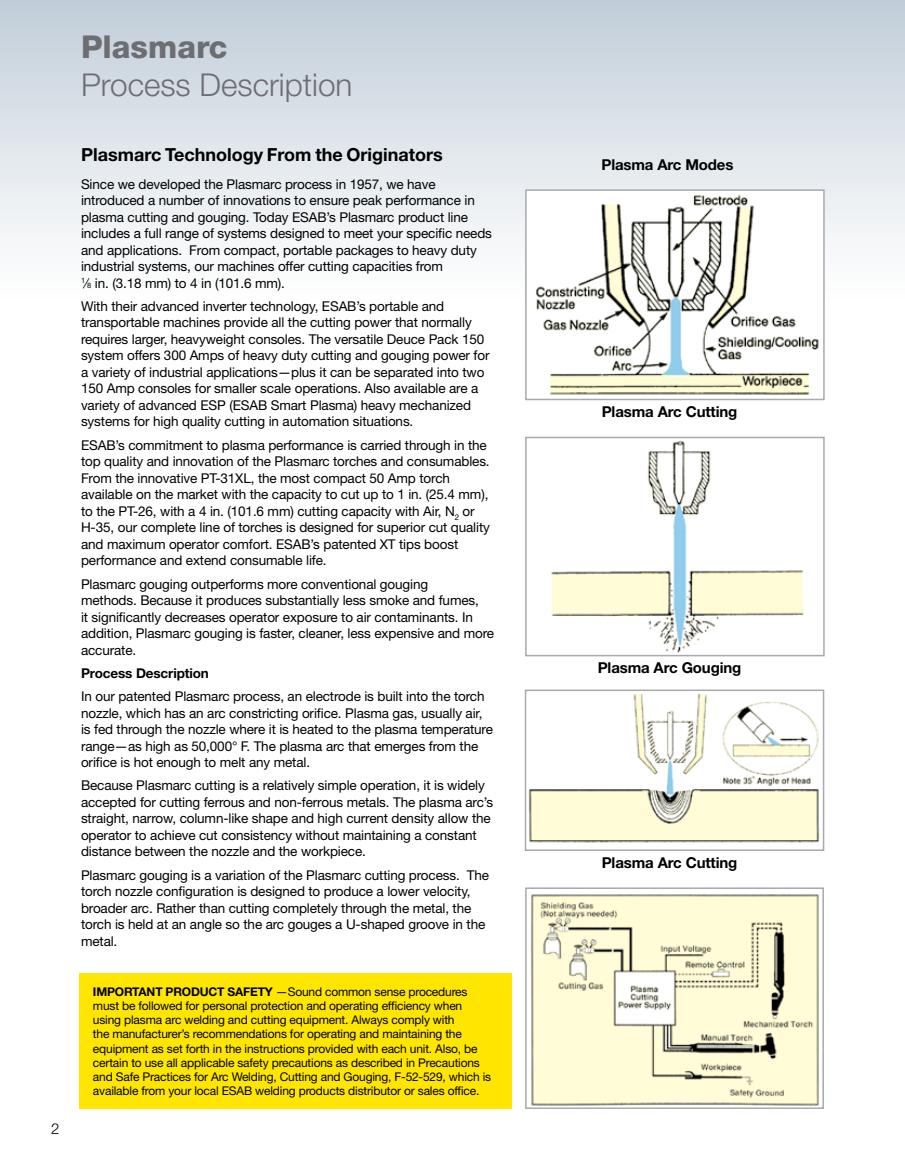
<style>
.page{position:relative;width:905px;height:1175px;background:#fff}
.page>*{position:absolute;margin:0;border:0;box-sizing:border-box;transform-origin:0 0}
.t1{font:300 31.5px "Helvetica Neue LT Std";color:#6d6e71}
.t2{font:800 31.5px "Helvetica Neue LT Std";color:#6d6e71}
.t3{font:700 18px "Helvetica Neue LT Std";color:#000}
.t4{font:700 15px "Helvetica Neue LT Std";letter-spacing:-.01em;color:#000}
.t5{font:300 15px "Helvetica Neue LT Std";color:#000}
.t6{font:13.5px/16.5px "Helvetica Neue LT Std";letter-spacing:-.01em;color:#000}
.t7{font:700 13.5px "Helvetica Neue LT Std";letter-spacing:-.01em;color:#000}
.t8{font:12px/14.2px "Helvetica Neue LT Std";letter-spacing:-.015em;color:#000}
.s1{font-size:7.35px}
.s2{font-weight:700}
</style>
<div class="page">
<div style="left:0;top:0;width:904px;height:429px;background:linear-gradient(to bottom,#c8d3dd,#fff)"></div>
<img style="left:531px;top:894px;width:288px;height:211px">
<div style="left:525px;top:887px;width:299px;height:221px;border:2px solid #a7a9ac"></div>
<img style="left:551px;top:440px;width:253px;height:213px">
<div style="left:525px;top:437px;width:299px;height:219px;border:2px solid #a7a9ac"></div>
<img style="left:528px;top:693px;width:292px;height:150px">
<div style="left:524px;top:689px;width:300px;height:162px;border:2px solid #a7a9ac"></div>
<img style="left:534px;top:192px;width:287px;height:205px">
<div style="left:525px;top:189px;width:299px;height:211px;border:2px solid #a7a9ac"></div>
<div style="left:79px;top:973px;width:433px;height:135px;background:#ffe600"></div>
<p class="t5" style="left:51px;top:1119px;width:10px">2</p>
<h1 class="t2" style="left:81px;top:28px;width:148px">Plasmarc</h1>
<h1 class="t1" style="left:81px;top:66px;width:273px">Process Description</h1>
<h2 class="t3" style="left:81px;top:144px;width:363px">Plasmarc Technology From the Originators</h2>
<p class="t6" style="left:81px;top:175px;width:412px">Since we developed the Plasmarc process in 1957, we have introduced a number of innovations to ensure peak performance in plasma cutting and gouging. Today ESAB’s Plasmarc product line includes a full range of systems designed to meet your specific needs and applications. From compact, portable packages to heavy duty industrial systems, our machines offer cutting capacities from<br><sup>1</sup>⁄<span class="s1">8</span> in. (3.18 mm) to 4 in (101.6 mm).</p>
<p class="t6" style="left:81px;top:298px;width:410px">With their advanced inverter technology, ESAB’s portable and transportable machines provide all the cutting power that normally requires larger, heavyweight consoles. The versatile Deuce Pack 150 system offers 300 Amps of heavy duty cutting and gouging power for a variety of industrial applications—plus it can be separated into two 150 Amp consoles for smaller scale operations. Also available are a variety of advanced ESP (ESAB Smart Plasma) heavy mechanized systems for high quality cutting in automation situations.</p>
<p class="t6" style="left:81px;top:436px;width:410px">ESAB’s commitment to plasma performance is carried through in the top quality and innovation of the Plasmarc torches and consumables.<br>From the innovative PT-31XL, the most compact 50 Amp torch available on the market with the capacity to cut up to 1 in. (25.4 mm), to the PT-26, with a 4 in. (101.6 mm) cutting capacity with Air, N<sub>2</sub> or H-35, our complete line of torches is designed for superior cut quality and maximum operator comfort. ESAB’s patented XT tips boost performance and extend consumable life.</p>
<p class="t6" style="left:81px;top:575px;width:414px">Plasmarc gouging outperforms more conventional gouging<br>methods. Because it produces substantially less smoke and fumes,<br>it significantly decreases operator exposure to air contaminants. In addition, Plasmarc gouging is faster, cleaner, less expensive and more accurate.</p>
<p class="t7" style="left:81px;top:664px;width:129px">Process Description</p>
<p class="t6" style="left:81px;top:688px;width:413px">In our patented Plasmarc process, an electrode is built into the torch nozzle, which has an arc constricting orifice. Plasma gas, usually air, is fed through the nozzle where it is heated to the plasma temperature range—as high as 50,000° F. The plasma arc that emerges from the orifice is hot enough to melt any metal.</p>
<p class="t6" style="left:81px;top:777px;width:413px">Because Plasmarc cutting is a relatively simple operation, it is widely accepted for cutting ferrous and non-ferrous metals. The plasma arc’s straight, narrow, column-like shape and high current density allow the operator to achieve cut consistency without maintaining a constant distance between the nozzle and the workpiece.</p>
<p class="t6" style="left:81px;top:866px;width:409px">Plasmarc gouging is a variation of the Plasmarc cutting process. The torch nozzle configuration is designed to produce a lower velocity, broader arc. Rather than cutting completely through the metal, the torch is held at an angle so the arc gouges a U-shaped groove in the metal.</p>
<p class="t8" style="left:93px;top:984px;width:400px"><span class="s2">IMPORTANT PRODUCT SAFETY</span> —Sound common sense procedures must be followed for personal protection and operating efficiency when using plasma arc welding and cutting equipment. Always comply with<br>the manufacturer’s recommendations for operating and maintaining the equipment as set forth in the instructions provided with each unit. Also, be certain to use all applicable safety precautions as described in Precautions and Safe Practices for Arc Welding, Cutting and Gouging, F-52-529, which is available from your local ESAB welding products distributor or sales office.</p>
<p class="t4" style="left:601px;top:155px;width:133px">Plasma Arc Modes</p>
<p class="t4" style="left:601px;top:402px;width:137px">Plasma Arc Cutting</p>
<p class="t4" style="left:597px;top:658px;width:145px">Plasma Arc Gouging</p>
<p class="t4" style="left:601px;top:853px;width:137px">Plasma Arc Cutting</p>
</div>
